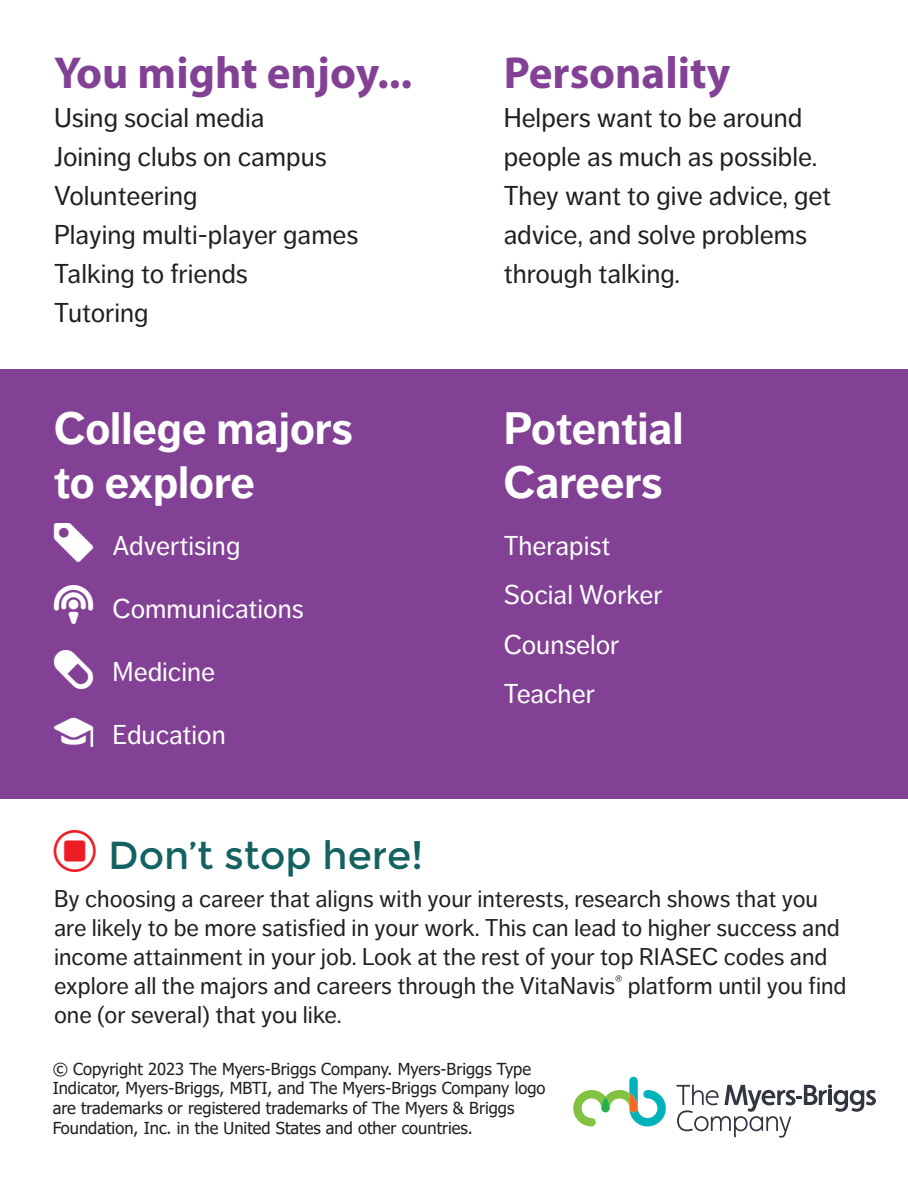
<style>
.page{position:relative;width:908px;height:1188px;background:#fff}
.page>*{position:absolute;margin:0;border:0;box-sizing:border-box;transform-origin:0 0}
.t1{font:700 45px/54px "Dagny Pro";color:#fff}
.t2{font:700 45px "Myriad Pro";color:#824195}
.t3{font:42px "Web Hosting Hub Glyphs";color:#ee1d23}
.t4{font:39px "Web Hosting Hub Glyphs";color:#fff}
.t5{font:27px/39px "Dagny Pro";color:#231f20}
.t6{font:27px "Dagny Pro";color:#fff}
.t7{font:24px/28.8px "Dagny Pro";color:#231f20}
.t8{font:16.5px/19.8px "Tahoma";color:#231f20}
.s1{font-family:"Montserrat";font-size:39px;color:#136161}
</style>
<div class="page">
<div style="left:0;top:369px;width:907px;height:430px;background:#824195"></div>
<svg style="left:573px;top:1077px;width:92px;height:49px"></svg>
<svg style="left:676px;top:1084px;width:199px;height:54px"></svg>
<p class="t2" style="left:54px;top:43px;width:359px">You might enjoy...</p>
<p class="t5" style="left:54px;top:98px;width:212px">Using social media</p>
<p class="t5" style="left:54px;top:137px;width:274px">Joining clubs on campus</p>
<p class="t5" style="left:54px;top:176px;width:145px">Volunteering</p>
<p class="t5" style="left:54px;top:215px;width:306px">Playing multi-player games</p>
<p class="t5" style="left:54px;top:254px;width:195px">Talking to friends</p>
<p class="t5" style="left:54px;top:293px;width:96px">Tutoring</p>
<p class="t2" style="left:503px;top:43px;width:228px">Personality</p>
<p class="t5" style="left:503px;top:98px;width:329px">Helpers want to be around people as much as possible.<br>They want to give advice, get advice, and solve problems through talking.</p>
<p class="t1" style="left:54px;top:402px;width:300px">College majors to explore</p>
<p class="t1" style="left:503px;top:402px;width:181px">Potential<br>Careers</p>
<p class="t4" style="left:54px;top:525px;width:40px">PRICE</p>
<p class="t4" style="left:54px;top:588px;width:40px">PODCAST</p>
<p class="t4" style="left:54px;top:653px;width:40px">PILL</p>
<p class="t4" style="left:54px;top:716px;width:40px">SCHOOL</p>
<p class="t6" style="left:113px;top:530px;width:129px">Advertising</p>
<p class="t6" style="left:113px;top:593px;width:193px">Communications</p>
<p class="t6" style="left:113px;top:656px;width:104px">Medicine</p>
<p class="t6" style="left:113px;top:719px;width:115px">Education</p>
<p class="t3" style="left:54px;top:833px;width:370px">CIRCLESTOPEMPTY <span class="s1">Don’t stop here!</span></p>
<p class="t6" style="left:503px;top:530px;width:108px">Therapist</p>
<p class="t6" style="left:503px;top:580px;width:160px">Social Worker</p>
<p class="t6" style="left:503px;top:629px;width:117px">Counselor</p>
<p class="t6" style="left:503px;top:679px;width:93px">Teacher</p>
<p class="t7" style="left:54px;top:885px;width:793px">By choosing a career that aligns with your interests, research shows that you are likely to be more satisfied in your work. This can lead to higher success and income attainment in your job. Look at the rest of your top RIASEC codes and explore all the majors and careers through the VitaNavis<sup>®</sup> platform until you find one (or several) that you like.</p>
<p class="t8" style="left:53px;top:1060px;width:494px">© Copyright 2023 The Myers-Briggs Company. Myers-Briggs Type Indicator, Myers-Briggs, MBTI, and The Myers-Briggs Company logo are trademarks or registered trademarks of The Myers &amp; Briggs Foundation, Inc. in the United States and other countries.</p>
</div>
